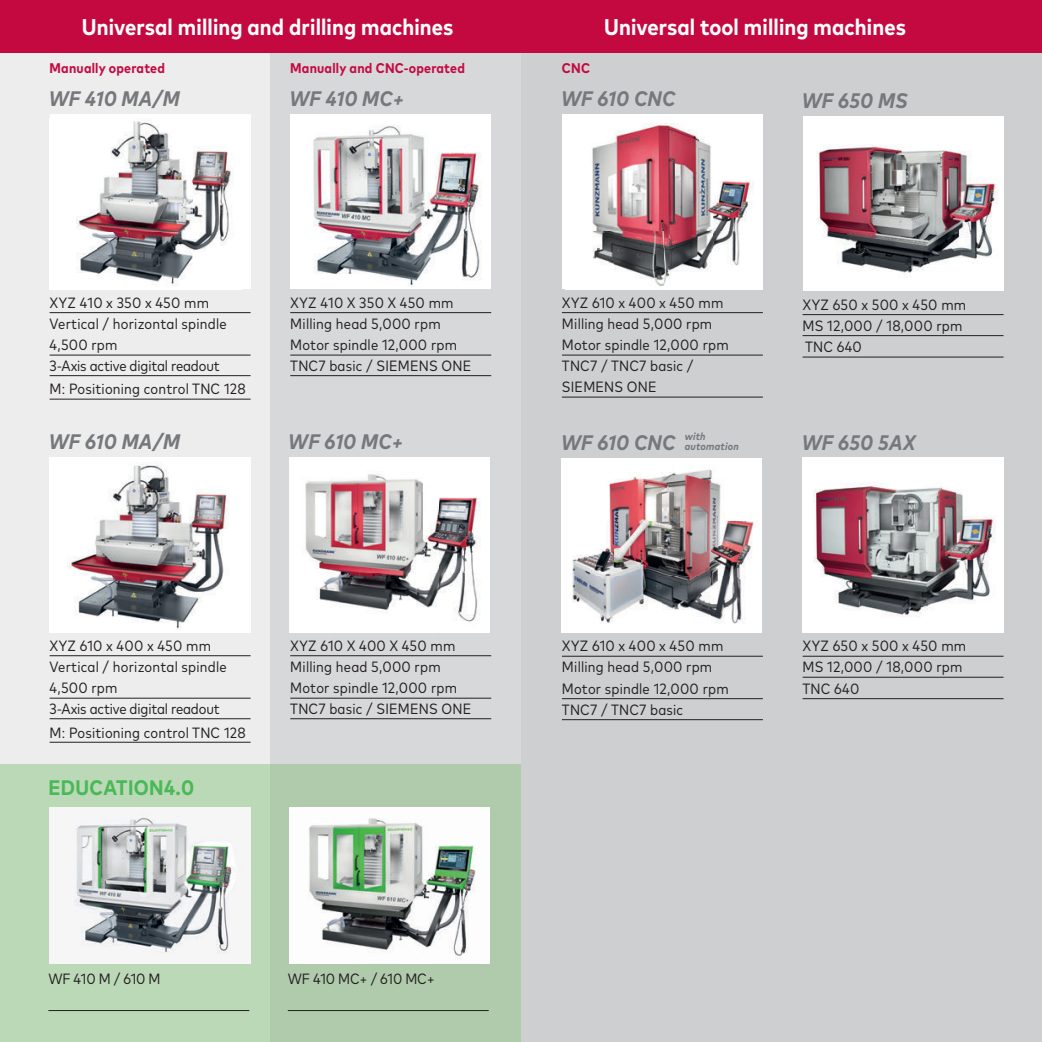
<style>
.page{position:relative;width:1042px;height:1042px;background:#fff}
.page>*{position:absolute;margin:0;border:0;box-sizing:border-box;transform-origin:0 0}
.t1{font:700 condensed 22.75px "Mark Pro";letter-spacing:.005em;color:#fff}
.t2{font:italic 700 condensed 21px "Mark Pro";letter-spacing:.015em;color:#76787b}
.t3{font:700 condensed 21px "Mark Pro";letter-spacing:.02em;color:#49b857}
.t4{font:condensed 14.88px/21px "Mark Pro";letter-spacing:.015em;color:#231f20}
.t5{font:700 condensed 14px "Mark Pro";letter-spacing:.015em;color:#c40941}
.t6{font:italic 700 condensed 10.5px/10.5px "Mark Pro";letter-spacing:.025em;color:#76787b}
</style>
<div class="page">
<div style="left:0;top:36px;width:286px;height:1006px;background:#ededee"></div>
<div style="left:270px;top:41px;width:251px;height:1001px;background:#d7d8da"></div>
<div style="left:521px;top:41px;width:521px;height:1001px;background:#cecfd1"></div>
<div style="left:50px;top:114px;width:201px;height:175px;background:#fff"></div>
<img style="left:76px;top:121px;width:158px;height:165px">
<hr style="left:50px;top:312px;width:201px;height:1px;background:#231f20">
<hr style="left:50px;top:355px;width:201px;height:1px;background:#231f20">
<hr style="left:50px;top:375px;width:201px;height:1px;background:#231f20">
<hr style="left:50px;top:399px;width:201px;height:1px;background:#231f20">
<div style="left:290px;top:114px;width:201px;height:175px;background:#fff"></div>
<hr style="left:290px;top:312px;width:201px;height:1px;background:#231f20">
<hr style="left:290px;top:355px;width:201px;height:1px;background:#231f20">
<hr style="left:290px;top:375px;width:201px;height:1px;background:#231f20">
<img style="left:50px;top:457px;width:201px;height:175px">
<hr style="left:50px;top:655px;width:201px;height:1px;background:#231f20">
<hr style="left:50px;top:698px;width:201px;height:1px;background:#231f20">
<hr style="left:50px;top:718px;width:201px;height:1px;background:#231f20">
<hr style="left:50px;top:742px;width:201px;height:1px;background:#231f20">
<hr style="left:290px;top:655px;width:201px;height:1px;background:#231f20">
<hr style="left:290px;top:698px;width:201px;height:1px;background:#231f20">
<hr style="left:290px;top:718px;width:201px;height:1px;background:#231f20">
<div style="left:562px;top:114px;width:201px;height:175px;background:#fff"></div>
<hr style="left:562px;top:312px;width:201px;height:1px;background:#231f20">
<hr style="left:562px;top:355px;width:201px;height:1px;background:#231f20">
<hr style="left:562px;top:397px;width:201px;height:1px;background:#231f20">
<div style="left:0;top:0;width:1042px;height:52px;background:#c40941"></div>
<div style="left:802px;top:116px;width:201px;height:175px;background:#fff"></div>
<img style="left:802px;top:458px;width:201px;height:174px">
<hr style="left:802px;top:314px;width:201px;height:1px;background:#231f20">
<hr style="left:802px;top:335px;width:201px;height:1px;background:#231f20">
<hr style="left:802px;top:357px;width:201px;height:1px;background:#231f20">
<hr style="left:802px;top:656px;width:201px;height:1px;background:#231f20">
<hr style="left:802px;top:677px;width:201px;height:1px;background:#231f20">
<hr style="left:802px;top:698px;width:201px;height:1px;background:#231f20">
<img style="left:817px;top:145px;width:182px;height:132px">
<img style="left:566px;top:123px;width:197px;height:167px">
<img style="left:313px;top:126px;width:169px;height:161px">
<img style="left:289px;top:632px;width:47px;height:1px">
<img style="left:336px;top:632px;width:104px;height:1px">
<img style="left:440px;top:632px;width:50px;height:1px">
<img style="left:289px;top:457px;width:201px;height:175px">
<div style="left:0;top:764px;width:270px;height:278px;background:#bbd8b7"></div>
<div style="left:270px;top:764px;width:251px;height:278px;background:#afcbac"></div>
<img style="left:289px;top:807px;width:201px;height:156px">
<img style="left:50px;top:807px;width:201px;height:156px">
<hr style="left:48px;top:1010px;width:201px;height:1px;background:#231f20">
<hr style="left:562px;top:656px;width:201px;height:1px;background:#231f20">
<hr style="left:562px;top:698px;width:201px;height:1px;background:#231f20">
<hr style="left:562px;top:719px;width:201px;height:1px;background:#231f20">
<div style="left:561px;top:458px;width:200px;height:174px;background:#fff"></div>
<img style="left:566px;top:469px;width:194px;height:164px">
<hr style="left:288px;top:1010px;width:201px;height:1px;background:#231f20">
<h1 class="t1" style="left:82px;top:10px;width:373px">Universal milling and drilling machines</h1>
<h1 class="t1" style="left:604px;top:10px;width:303px">Universal tool milling machines</h1>
<p class="t5" style="left:50px;top:58px;width:117px">Manually operated</p>
<p class="t5" style="left:290px;top:58px;width:176px">Manually and CNC-operated</p>
<p class="t5" style="left:562px;top:58px;width:30px">CNC</p>
<h2 class="t2" style="left:48px;top:83px;width:133px">WF 410 MA/M</h2>
<h2 class="t2" style="left:289px;top:83px;width:117px">WF 410 MC+</h2>
<h2 class="t2" style="left:561px;top:83px;width:116px">WF 610 CNC</h2>
<h2 class="t2" style="left:801px;top:85px;width:108px">WF 650 MS</h2>
<p class="t4" style="left:50px;top:291px;width:179px">XYZ 410 x 350 x 450 mm<br>Vertical / horizontal spindle<br>4,500 rpm<br>3-Axis active digital readout</p>
<p class="t4" style="left:50px;top:377px;width:198px">M: Positioning control TNC 128</p>
<h2 class="t2" style="left:48px;top:426px;width:133px">WF 610 MA/M</h2>
<p class="t4" style="left:290px;top:291px;width:182px">XYZ 410 X 350 X 450 mm<br>Milling head 5,000 rpm<br>Motor spindle 12,000 rpm<br>TNC7 basic / SIEMENS ONE</p>
<h2 class="t2" style="left:288px;top:426px;width:117px">WF 610 MC+</h2>
<p class="t4" style="left:562px;top:291px;width:168px">XYZ 610 x 400 x 450 mm<br>Milling head 5,000 rpm<br>Motor spindle 12,000 rpm<br>TNC7 / TNC7 basic /<br>SIEMENS ONE</p>
<h2 class="t2" style="left:561px;top:427px;width:116px">WF 610 CNC</h2>
<p class="t6" style="left:685px;top:430px;width:56px">with automation</p>
<p class="t4" style="left:802px;top:293px;width:165px">XYZ 650 x 500 x 450 mm<br>MS 12,000 / 18,000 rpm<br>TNC 640</p>
<h2 class="t2" style="left:801px;top:427px;width:116px">WF 650 5AX</h2>
<p class="t4" style="left:50px;top:634px;width:179px">XYZ 610 x 400 x 450 mm<br>Vertical / horizontal spindle<br>4,500 rpm<br>3-Axis active digital readout</p>
<p class="t4" style="left:50px;top:720px;width:198px">M: Positioning control TNC 128</p>
<h2 class="t3" style="left:48px;top:771px;width:147px">EDUCATION4.0</h2>
<p class="t4" style="left:290px;top:634px;width:182px">XYZ 610 X 400 X 450 mm<br>Milling head 5,000 rpm<br>Motor spindle 12,000 rpm<br>TNC7 basic / SIEMENS ONE</p>
<p class="t4" style="left:48px;top:967px;width:114px">WF 410 M / 610 M</p>
<p class="t4" style="left:288px;top:967px;width:149px">WF 410 MC+ / 610 MC+</p>
<p class="t4" style="left:562px;top:634px;width:168px">XYZ 610 x 400 x 450 mm<br>Milling head 5,000 rpm<br>Motor spindle 12,000 rpm<br>TNC7 / TNC7 basic</p>
<p class="t4" style="left:802px;top:634px;width:165px">XYZ 650 x 500 x 450 mm<br>MS 12,000 / 18,000 rpm<br>TNC 640</p>
</div>
